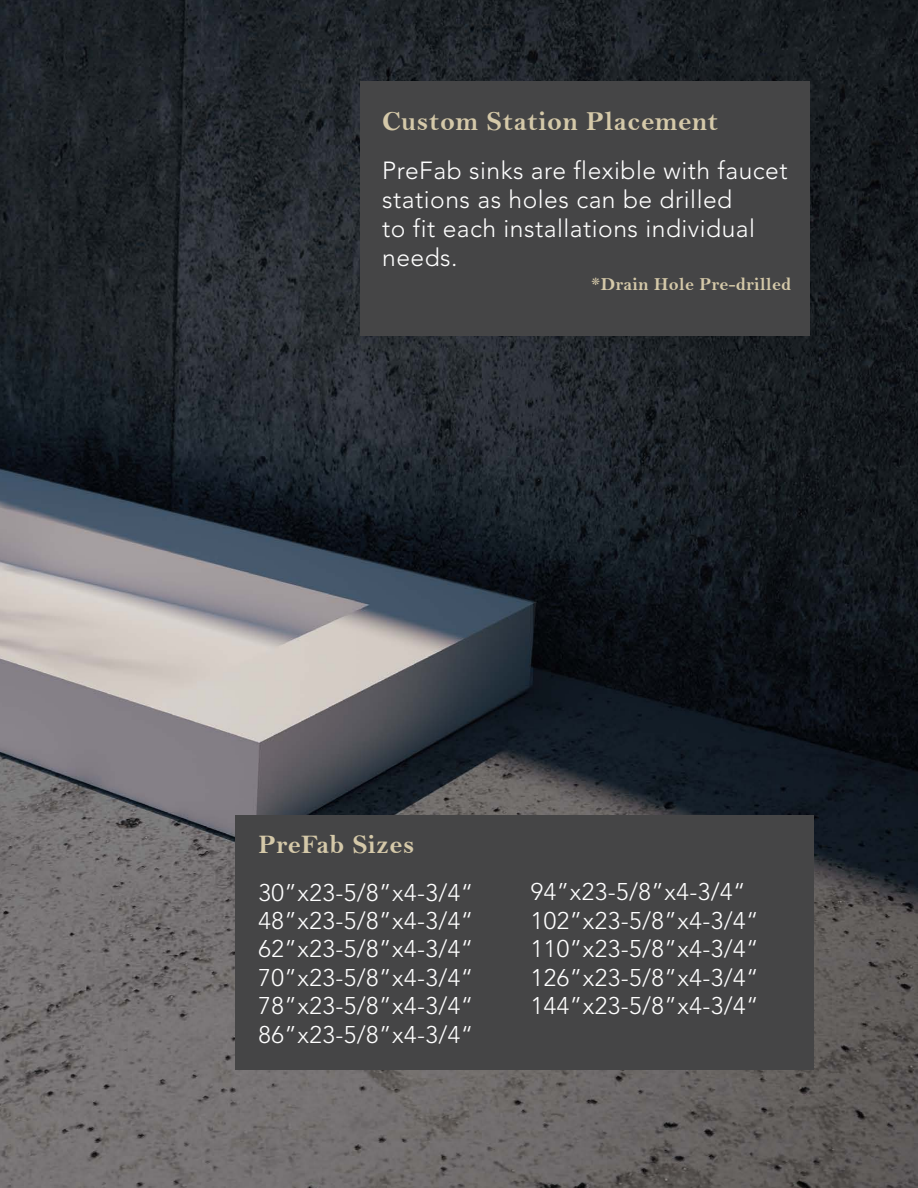
<style>
.page{position:relative;width:918px;height:1188px;background:#fff}
.page>*{position:absolute;margin:0;border:0;box-sizing:border-box;transform-origin:0 0}
.t1{font:27.75px "Bell MT Bold";letter-spacing:.02em;color:#d5c9a9}
.t2{font:27px "Bell MT Bold";letter-spacing:.02em;color:#d5c9a9}
.t3{font:300 24.6px/29.2px "Avenir LT Std";letter-spacing:.02em;color:#fff}
.t4{font:300 24px/28.5px "Avenir LT Std";letter-spacing:.02em;color:#fff;text-align:justify}
.t5{font:18.45px "Bell MT Bold";letter-spacing:.02em;color:#d5c9a9}
</style>
<div class="page">
<img style="left:0;top:0;width:918px;height:1188px">
<div style="left:360px;top:81px;width:449px;height:255px;background:#454546"></div>
<div style="left:235px;top:815px;width:579px;height:255px;background:#454546"></div>
<p class="t1" style="left:382px;top:105px;width:338px">Custom Station Placement</p>
<p class="t3" style="left:382px;top:156px;width:407px">PreFab sinks are flexible with faucet stations as holes can be drilled<br>to fit each installations individual needs.</p>
<p class="t5" style="left:591px;top:273px;width:202px">*Drain Hole Pre-drilled</p>
<p class="t2" style="left:259px;top:828px;width:157px">PreFab Sizes</p>
<p class="t4" style="left:259px;top:878px;width:216px">30”x23-5/8”x4-3/4“ 48”x23-5/8”x4-3/4“ 62”x23-5/8”x4-3/4“ 70”x23-5/8”x4-3/4“ 78”x23-5/8”x4-3/4“ 86”x23-5/8”x4-3/4“</p>
<p class="t4" style="left:531px;top:878px;width:229px;text-align:left">94”x23-5/8”x4-3/4“<br>102”x23-5/8”x4-3/4“<br>110”x23-5/8”x4-3/4“<br>126”x23-5/8”x4-3/4“<br>144”x23-5/8”x4-3/4“</p>
</div>
